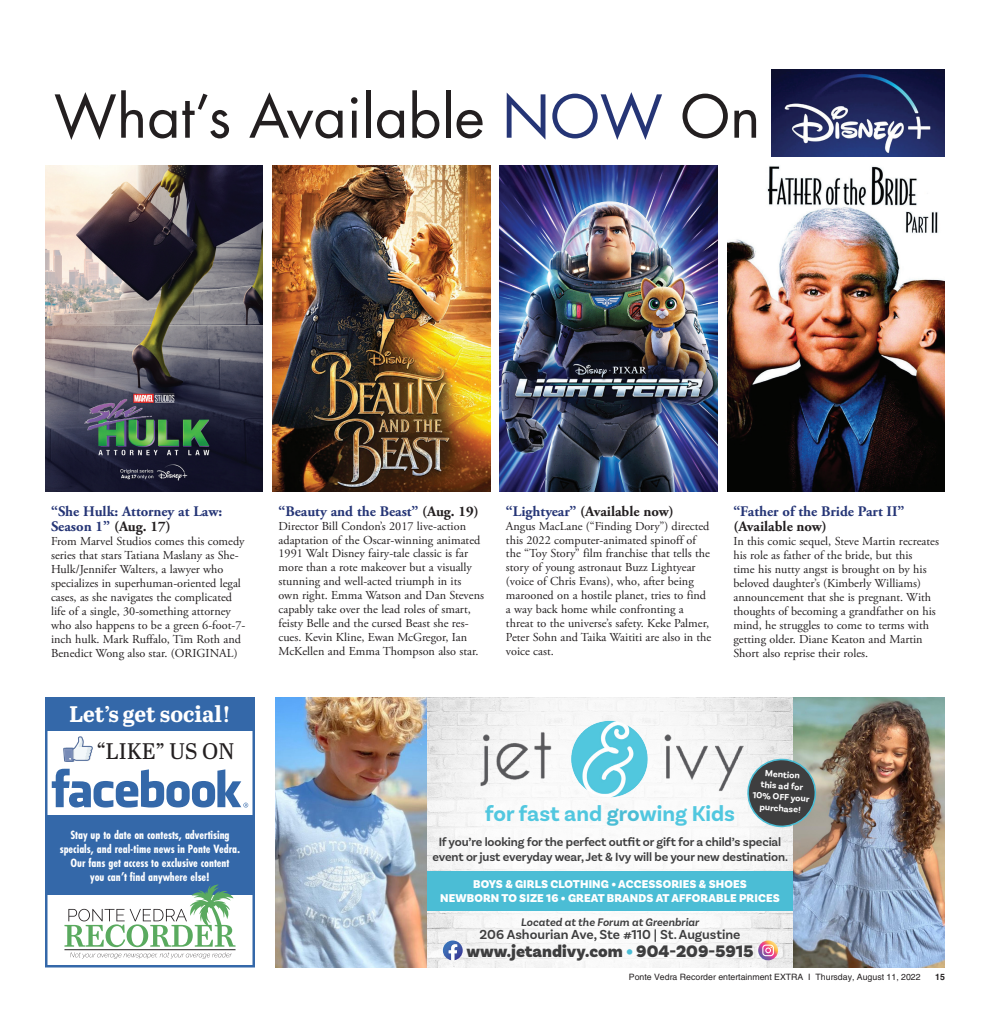
<style>
.page{position:relative;width:990px;height:1035px;background:#fff}
.page>*{position:absolute;margin:0;border:0;box-sizing:border-box;transform-origin:0 0}
.t1{font:57.5px "Futura Std";color:#231f20}
.t2{font:700 22.5px "Basic Sans";color:#51c7df}
.t3{font:700 22.5px "Abril Text";color:#fff}
.t4{font:22.5px "Abril Text";color:#231f20}
.t5{font:900 17.5px "Basic Sans";color:#3e3e3f}
.t6{font:700 14.62px/15.8px "Adobe Garamond Pro";color:#253576}
.t7{font:700 14.62px "Adobe Garamond Pro";color:#231f20}
.t8{font:600 13.75px "Basic Sans";color:#3e3e3f}
.t9{font:700 12.5px/13.8px "Futura PT Cond";color:#fff;text-align:center}
.t10{font:600 12.5px/15px "Basic Sans";letter-spacing:-.01em;color:#3e3e3f;text-align:center}
.t11{font:12.12px/14px "Adobe Garamond Pro";color:#231f20}
.t12{font:900 11.88px/13.8px "Basic Sans";letter-spacing:.01em;color:#fff;text-align:center}
.t13{font:italic 600 11.5px "Basic Sans";color:#3e3e3f}
.t14{font:700 9.38px/11.2px "Basic Sans";color:#fff;text-align:center}
.t15{font:8.75px "Helvetica";color:#231f20}
.t16{font:700 8.75px "Helvetica";color:#231f20}
.s1{color:#253576}
.s2{color:#231f20}
.s3{color:#4bbdd5}
</style>
<div class="page">
<img style="left:272px;top:166px;width:218px;height:326px">
<img style="left:45px;top:166px;width:218px;height:326px">
<img style="left:727px;top:166px;width:218px;height:326px">
<img style="left:500px;top:166px;width:218px;height:326px">
<img style="left:771px;top:70px;width:174px;height:87px">
<div style="left:45px;top:698px;width:210px;height:33px;background:#3468a9"></div>
<div style="left:45px;top:816px;width:210px;height:79px;background:#3468a9"></div>
<svg style="left:64px;top:884px;width:172px;height:75px"></svg>
<hr style="left:64px;top:949px;width:172px;height:1px;background:#231f20">
<svg style="left:52px;top:769px;width:196px;height:39px"></svg>
<svg style="left:63px;top:736px;width:30px;height:26px"></svg>
<div style="left:45px;top:698px;width:210px;height:270px;border:2px solid #3468a9"></div>
<svg style="left:426px;top:698px;width:368px;height:270px"></svg>
<div style="left:374px;top:871px;width:472px;height:39px;background:#4bbdd5"></div>
<img style="left:275px;top:698px;width:151px;height:270px">
<img style="left:794px;top:698px;width:151px;height:270px">
<img style="left:471px;top:717px;width:278px;height:81px">
<img style="left:568px;top:717px;width:84px;height:83px">
<svg style="left:745px;top:757px;width:73px;height:71px;background:#697171"></svg>
<svg style="left:443px;top:941px;width:20px;height:19px"></svg>
<svg style="left:758px;top:941px;width:20px;height:19px"></svg>
<svg style="left:762px;top:945px;width:12px;height:11px"></svg>
<p class="t1" style="left:54px;top:80px;width:708px">What’s Available <span class="s1">NOW</span> On</p>
<p class="t6" style="left:51px;top:503px;width:173px">“She Hulk: Attorney at Law:<br>Season 1” <span class="s2">(Aug. 17)</span></p>
<p class="t11" style="left:51px;top:535px;width:196px">From Marvel Studios comes this comedy series that stars Tatiana Maslany as She-Hulk/Jennifer Walters, a lawyer who specializes in superhuman-oriented legal cases, as she navigates the complicated life of a single, 30-something attorney who also happens to be a green 6-foot-7- inch hulk. Mark Ruffalo, Tim Roth and Benedict Wong also star. (ORIGINAL)</p>
<p class="t3" style="left:69px;top:697px;width:163px">Let’s get social!</p>
<p class="t4" style="left:96px;top:735px;width:140px">“LIKE” US ON</p>
<p class="t9" style="left:60px;top:828px;width:182px">Stay up to date on contests, advertising specials, and real-time news in Ponte Vedra.<br>Our fans get access to exclusive content<br>you can’t find anywhere else!</p>
<p class="t6" style="left:279px;top:503px;width:202px">“Beauty and the Beast” <span class="s2">(Aug. 19)</span></p>
<p class="t11" style="left:279px;top:519px;width:207px">Director Bill Condon’s 2017 live-action adaptation of the Oscar-winning animated 1991 Walt Disney fairy-tale classic is far more than a rote makeover but a visually stunning and well-acted triumph in its own right. Emma Watson and Dan Stevens capably take over the lead roles of smart, feisty Belle and the cursed Beast she res&shy;cues. Kevin Kline, Ewan McGregor, Ian McKellen and Emma Thompson also star.</p>
<p class="t7" style="left:506px;top:502px;width:169px"><span class="s1">“Lightyear”</span> (Available now)</p>
<p class="t11" style="left:506px;top:519px;width:207px">Angus MacLane (“Finding Dory”) directed this 2022 computer-animated spinoff of the “Toy Story” film franchise that tells the story of young astronaut Buzz Lightyear (voice of Chris Evans), who, after being marooned on a hostile planet, tries to find a way back home while confronting a threat to the universe’s safety. Keke Palmer, Peter Sohn and Taika Waititi are also in the voice cast.</p>
<p class="t6" style="left:733px;top:503px;width:172px">“Father of the Bride Part II” <span class="s2">(Available now)</span></p>
<p class="t11" style="left:733px;top:535px;width:207px">In this comic sequel, Steve Martin recreates his role as father of the bride, but this<br>time his nutty angst is brought on by his beloved daughter’s (Kimberly Williams) announcement that she is pregnant. With thoughts of becoming a grandfather on his mind, he struggles to come to terms with getting older. Diane Keaton and Martin Short also reprise their roles.</p>
<p class="t2" style="left:485px;top:800px;width:252px">for fast and <span class="s3">gro</span>wing Kids</p>
<p class="t14" style="left:755px;top:767px;width:58px;rotate:4deg">Mention<br>this ad for<br>10% OFF your purchase!</p>
<p class="t10" style="left:433px;top:835px;width:357px">If you’re looking for the perfect outfit or gift for a child’s special event or just everyday wear, Jet &amp; Ivy will be your new destination.</p>
<p class="t12" style="left:440px;top:878px;width:341px">BOYS &amp; GIRLS CLOTHING • ACCESSORIES &amp; SHOES<br>NEWBORN TO SIZE 16 • GREAT BRANDS AT AFFORABLE PRICES</p>
<p class="t13" style="left:521px;top:915px;width:180px">Located at the Forum at Greenbriar</p>
<p class="t8" style="left:479px;top:926px;width:263px">206 Ashourian Ave, Ste #110 | St. Augustine</p>
<p class="t5" style="left:466px;top:940px;width:289px">www.jetandivy.com <span class="s3">•</span> 904-209-5915</p>
<p class="t15" style="left:629px;top:972px;width:293px">Ponte Vedra Recorder entertainment EXTRA I Thursday, August 11, 2022</p>
<p class="t16" style="left:935px;top:972px;width:11px">15</p>
</div>
